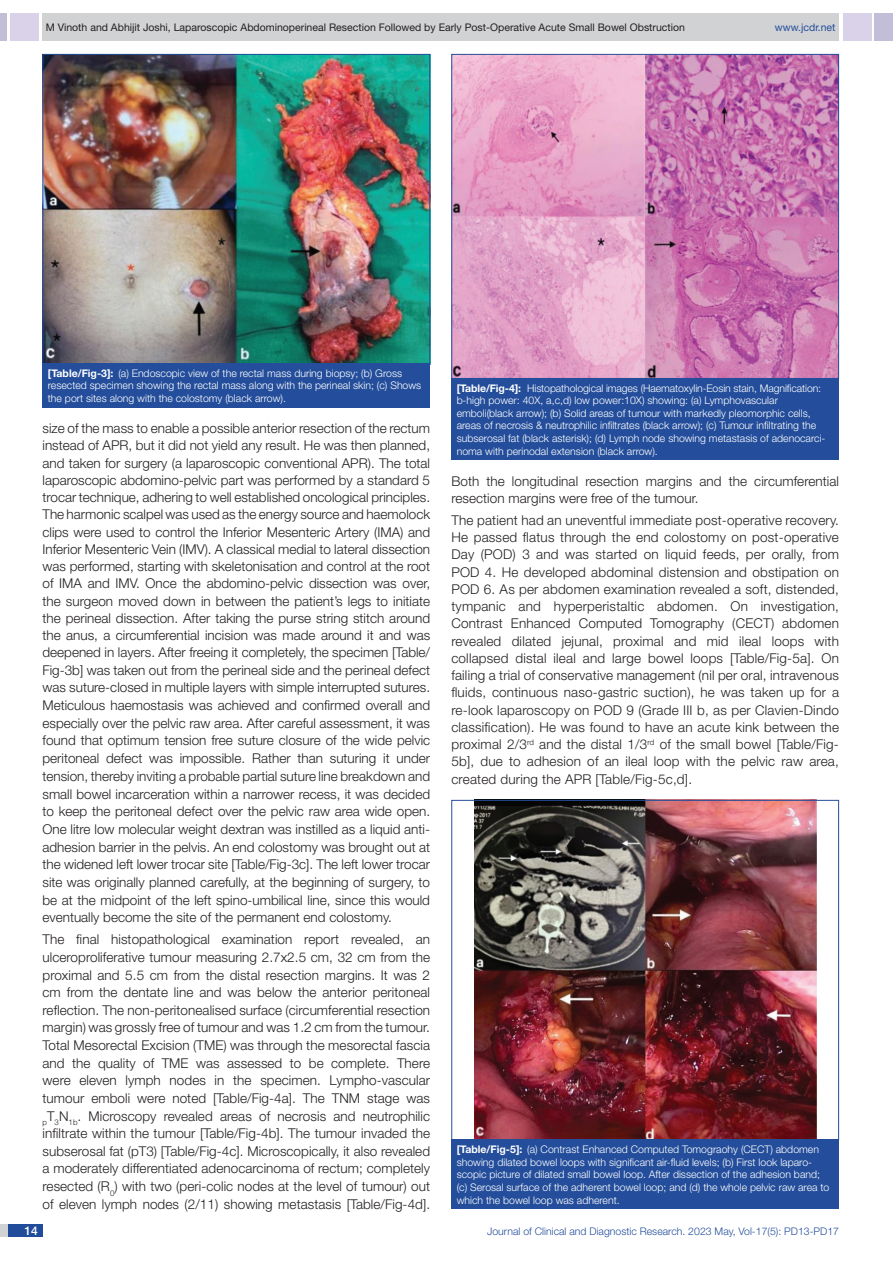
<style>
.page{position:relative;width:893px;height:1263px;background:#fff}
.page>*{position:absolute;margin:0;border:0;box-sizing:border-box;transform-origin:0 0}
.Body_text{font:300 13.5px/17.5px "Helvetica Neue";letter-spacing:.005em;color:#231f20;text-align:justify}
.t1{font:500 12px "Helvetica Neue";color:#fff}
.TABLE_FIG{font:300 10.5px/12.6px "Helvetica Neue";color:#fff}
.t2{font:10.5px "Helvetica Neue";color:#231f20}
.t3{font:300 10.5px "Helvetica Neue";color:#244e9b}
.t4{font:10.5px "Helvetica Neue";color:#244e9b}
.s1{font-weight:700}
</style>
<div class="page">
<div style="left:0;top:13px;width:7px;height:28px;background:#c2bed7"></div>
<div style="left:10px;top:13px;width:29px;height:28px;background:#d9d2e8"></div>
<div style="left:43px;top:13px;width:796px;height:28px;background:#d1d2d4"></div>
<div style="left:875px;top:13px;width:18px;height:28px;background:#c2bed7"></div>
<div style="left:843px;top:13px;width:29px;height:28px;background:#d9d2e8"></div>
<div style="left:0;top:1224px;width:43px;height:13px;background:#d1d2d4"></div>
<div style="left:8px;top:1224px;width:35px;height:13px;background:#214c99"></div>
<img style="left:45px;top:56px;width:383px;height:306px">
<div style="left:43px;top:363px;width:387px;height:44px;background:#244e9b"></div>
<img style="left:453px;top:56px;width:384px;height:321px">
<div style="left:451px;top:378px;width:388px;height:82px;background:#244e9b"></div>
<img style="left:474px;top:802px;width:342px;height:336px">
<div style="left:451px;top:800px;width:388px;height:340px;border:1px solid #244e9b"></div>
<div style="left:451px;top:1140px;width:388px;height:69px;background:#244e9b"></div>
<p class="t2" style="left:46px;top:21px;width:641px">M Vinoth and Abhijit Joshi, Laparoscopic Abdominoperineal Resection Followed by Early Post-Operative Acute Small Bowel Obstruction</p>
<p class="t4" style="left:775px;top:21px;width:62px">www.jcdr.net</p>
<p class="TABLE_FIG" style="left:48px;top:367px;width:375px"><span class="s1">[Table/Fig-3]:</span> (a) Endoscopic view of the rectal mass during biopsy; (b) Gross resected specimen showing the rectal mass along with the perineal skin; (c) Shows the port sites along with the colostomy (black arrow).</p>
<p class="Body_text" style="left:43px;top:419px;width:389px">size of the mass to enable a possible anterior resection of the rectum instead of APR, but it did not yield any result. He was then planned, and taken for surgery (a laparoscopic conventional APR). The total laparoscopic abdomino-pelvic part was performed by a standard 5 trocar technique, adhering to well established oncological principles.<br>The harmonic scalpel was used as the energy source and haemolock clips were used to control the Inferior Mesenteric Artery (IMA) and Inferior Mesenteric Vein (IMV). A classical medial to lateral dissection was performed, starting with skeletonisation and control at the root of IMA and IMV. Once the abdomino-pelvic dissection was over, the surgeon moved down in between the patient’s legs to initiate the perineal dissection. After taking the purse string stitch around the anus, a circumferential incision was made around it and was deepened in layers. After freeing it completely, the specimen [Table/ Fig-3b] was taken out from the perineal side and the perineal defect was suture-closed in multiple layers with simple interrupted sutures.<br>Meticulous haemostasis was achieved and confirmed overall and especially over the pelvic raw area. After careful assessment, it was found that optimum tension free suture closure of the wide pelvic peritoneal defect was impossible. Rather than suturing it under tension, thereby inviting a probable partial suture line breakdown and small bowel incarceration within a narrower recess, it was decided to keep the peritoneal defect over the pelvic raw area wide open.<br>One litre low molecular weight dextran was instilled as a liquid anti&shy;adhesion barrier in the pelvis. An end colostomy was brought out at the widened left lower trocar site [Table/Fig-3c]. The left lower trocar site was originally planned carefully, at the beginning of surgery, to be at the midpoint of the left spino-umbilical line, since this would eventually become the site of the permanent end colostomy.</p>
<p class="Body_text" style="left:43px;top:930px;width:389px">The final histopathological examination report revealed, an ulceroproliferative tumour measuring 2.7x2.5 cm, 32 cm from the proximal and 5.5 cm from the distal resection margins. It was 2 cm from the dentate line and was below the anterior peritoneal reflection. The non-peritonealised surface (circumferential resection margin) was grossly free of tumour and was 1.2 cm from the tumour.<br>Total Mesorectal Excision (TME) was through the mesorectal fascia and the quality of TME was assessed to be complete. There were eleven lymph nodes in the specimen. Lympho-vascular tumour emboli were noted [Table/Fig-4a]. The TNM stage was <sub>p</sub>T<sub>3</sub>N<sub>1b</sub>. Microscopy revealed areas of necrosis and neutrophilic infiltrate within the tumour [Table/Fig-4b]. The tumour invaded the subserosal fat (pT3) [Table/Fig-4c]. Microscopically, it also revealed a moderately differentiated adenocarcinoma of rectum; completely resected (R<sub>0</sub>) with two (peri-colic nodes at the level of tumour) out of eleven lymph nodes (2/11) showing metastasis [Table/Fig-4d].</p>
<p class="TABLE_FIG" style="left:457px;top:381px;width:370px"><span class="s1">[Table/Fig-4]:</span> Histopathological images (Haematoxylin-Eosin stain, Magnification: b-high power: 40X, a,c,d) low power:10X) showing: (a) Lymphovascular emboli(black arrow); (b) Solid areas of tumour with markedly pleomorphic cells, areas of necrosis &amp; neutrophilic infiltrates (black arrow); (c) Tumour infiltrating the subserosal fat (black asterisk); (d) Lymph node showing metastasis of adenocarci&shy;noma with perinodal extension (black arrow).</p>
<p class="Body_text" style="left:451px;top:472px;width:389px">Both the longitudinal resection margins and the circumferential resection margins were free of the tumour.</p>
<p class="Body_text" style="left:451px;top:511px;width:389px">The patient had an uneventful immediate post-operative recovery.<br>He passed flatus through the end colostomy on post-operative Day (POD) 3 and was started on liquid feeds, per orally, from POD 4. He developed abdominal distension and obstipation on POD 6. As per abdomen examination revealed a soft, distended, tympanic and hyperperistaltic abdomen. On investigation, Contrast Enhanced Computed Tomography (CECT) abdomen revealed dilated jejunal, proximal and mid ileal loops with collapsed distal ileal and large bowel loops [Table/Fig-5a]. On failing a trial of conservative management (nil per oral, intravenous fluids, continuous naso-gastric suction), he was taken up for a re-look laparoscopy on POD 9 (Grade III b, as per Clavien-Dindo classification). He was found to have an acute kink between the proximal 2/3<sup>rd</sup> and the distal 1/3<sup>rd</sup> of the small bowel [Table/Fig-5b], due to adhesion of an ileal loop with the pelvic raw area, created during the APR [Table/Fig-5c,d].</p>
<p class="TABLE_FIG" style="left:457px;top:1143px;width:374px"><span class="s1">[Table/Fig-5]:</span> (a) Contrast Enhanced Computed Tomograohy (CECT) abdomen showing dilated bowel loops with significant air-fluid levels; (b) First look laparo&shy;scopic picture of dilated small bowel loop. After dissection of the adhesion band; (c) Serosal surface of the adherent bowel loop; and (d) the whole pelvic raw area to which the bowel loop was adherent.</p>
<p class="t1" style="left:24px;top:1223px;width:15px">14</p>
<p class="t3" style="left:487px;top:1225px;width:353px">Journal of Clinical and Diagnostic Research. 2023 May, Vol-17(5): PD13-PD17</p>
</div>
